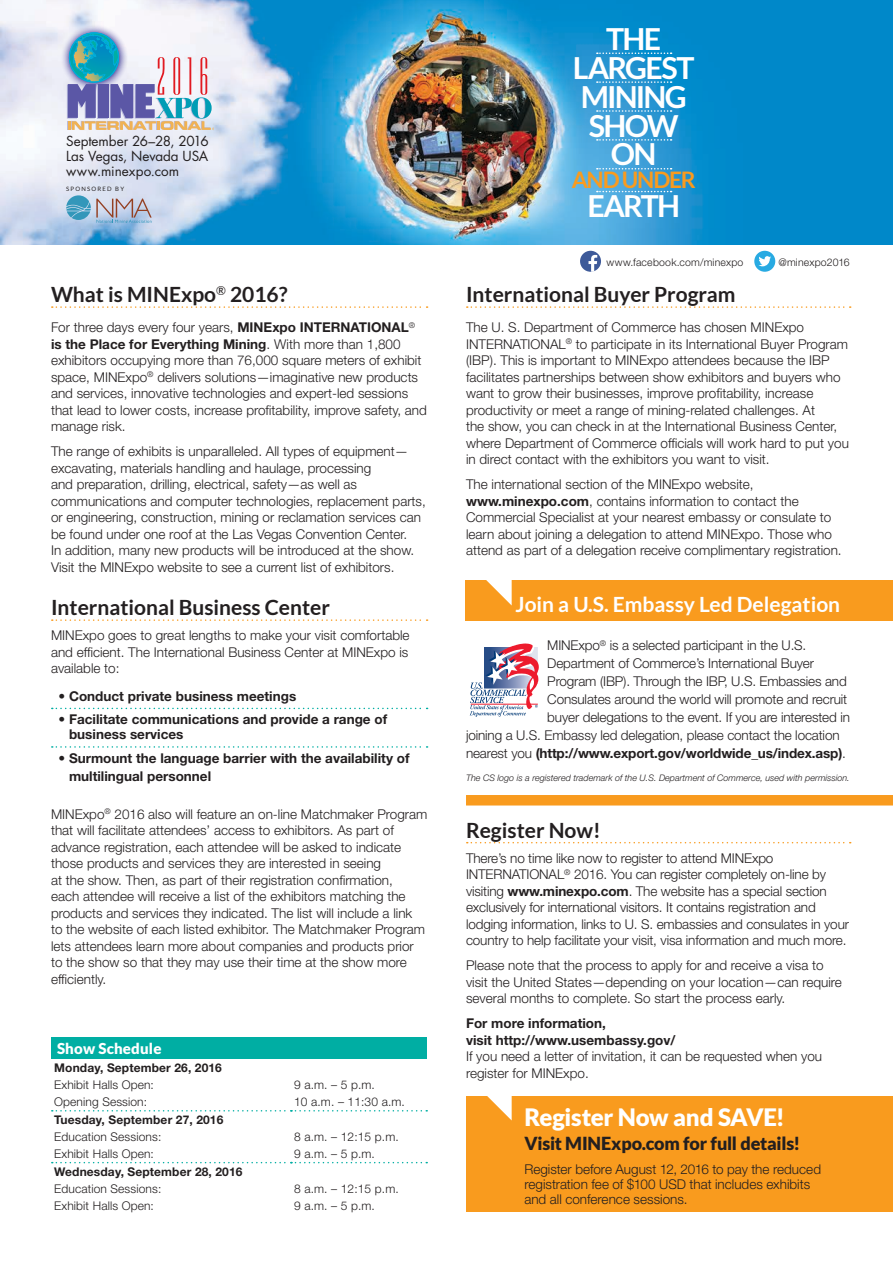
<style>
.page{position:relative;width:893px;height:1263px;background:#fff}
.page>*{position:absolute;margin:0;border:0;box-sizing:border-box;transform-origin:0 0}
.t1{font:700 30.45px/28.8px "Lato";letter-spacing:-.06em;color:#fff;text-align:center}
.t2{font:900 24px "Lato";letter-spacing:-.015em;color:#fff}
.t3{font:700 22.8px "Lato";letter-spacing:-.05em;color:#f99b1e}
.t4{font:700 21px "Lato";color:#231f20}
.t5{font:700 21px "Lato";color:#fff}
.t6{font:900 18px "Lato";letter-spacing:-.01em;color:#231f20}
.t7{font:900 15px "Lato";letter-spacing:.01em;color:#fff}
.t8{font:300 13.5px/16.5px "Helvetica Neue LT Std";color:#231f20}
.t9{font:700 13.5px/15px "Helvetica Neue LT Std";color:#231f20}
.t10{font:13.5px/15px "Futura Std";letter-spacing:-.005em;color:#231f20;text-align:justify}
.t11{font:300 12px "Helvetica Neue LT Std";letter-spacing:.01em;color:#231f20}
.t12{font:700 12px "Helvetica Neue LT Std";letter-spacing:.01em;color:#231f20}
.t13{font:300 10.5px "Helvetica Neue LT Std";letter-spacing:.02em;color:#231f20}
.t14{font:italic 300 9px "Helvetica Neue LT Std";color:#231f20}
.t15{font:6px "Lato";letter-spacing:.2em;color:#231f20}
.s1{font-weight:700}
.s2{font-weight:300}
</style>
<div class="page">
<div style="left:466px;top:580px;width:427px;height:41px;background:#f99b1e"></div>
<svg style="left:486px;top:580px;width:26px;height:25px"></svg>
<img style="left:0;top:0;width:893px;height:245px">
<svg style="left:60px;top:23px;width:68px;height:69px"></svg>
<svg style="left:67px;top:30px;width:147px;height:100px"></svg>
<svg style="left:66px;top:195px;width:85px;height:28px;background:#a4b9cd"></svg>
<div style="left:51px;top:1038px;width:376px;height:21px;background:#00aea3"></div>
<svg style="left:52px;top:1110px;width:375px;height:1px"></svg>
<svg style="left:52px;top:1162px;width:375px;height:1px"></svg>
<svg style="left:52px;top:306px;width:376px;height:2px"></svg>
<svg style="left:52px;top:619px;width:376px;height:2px"></svg>
<svg style="left:52px;top:708px;width:376px;height:1px"></svg>
<svg style="left:52px;top:746px;width:376px;height:2px"></svg>
<svg style="left:467px;top:306px;width:384px;height:2px"></svg>
<svg style="left:467px;top:842px;width:384px;height:1px"></svg>
<div style="left:466px;top:1097px;width:427px;height:115px;background:#f99b1e"></div>
<svg style="left:481px;top:1096px;width:31px;height:24px"></svg>
<div style="left:580px;top:251px;width:21px;height:21px;background:#3e5a99;border-radius:50%"></div>
<svg style="left:588px;top:255px;width:9px;height:17px"></svg>
<div style="left:754px;top:251px;width:21px;height:21px;background:#28aae2;border-radius:50%"></div>
<svg style="left:758px;top:256px;width:13px;height:10px"></svg>
<svg style="left:470px;top:643px;width:69px;height:74px"></svg>
<div style="left:466px;top:795px;width:427px;height:10px;background:#f99b1e"></div>
<svg style="left:597px;top:52px;width:75px;height:2px"></svg>
<svg style="left:597px;top:81px;width:75px;height:2px"></svg>
<svg style="left:597px;top:110px;width:75px;height:2px"></svg>
<svg style="left:597px;top:139px;width:75px;height:2px"></svg>
<svg style="left:597px;top:168px;width:75px;height:1px"></svg>
<svg style="left:597px;top:191px;width:75px;height:1px"></svg>
<p class="t10" style="left:66px;top:134px;width:144px">September 26–28, 2016<br>Las Vegas, Nevada USA www.minexpo.com</p>
<p class="t15" style="left:66px;top:185px;width:60px">SPONSORED BY</p>
<h3 class="t4" style="left:51px;top:282px;width:238px">What is MINExpo<sup>®</sup> 2016?</h3>
<p class="t8" style="left:51px;top:319px;width:377px">For three days every four years, <span class="s1">MINExpo INTERNATIONAL</span><sup>® </sup><span class="s1">is the Place for Everything Mining</span>. With more than 1,800 exhibitors occupying more than 76,000 square meters of exhibit space, MINExpo<sup>®</sup> delivers solutions—imaginative new products and services, innovative technologies and expert-led sessions that lead to lower costs, increase profitability, improve safety, and manage risk.</p>
<p class="t8" style="left:51px;top:443px;width:376px">The range of exhibits is unparalleled. All types of equipment— excavating, materials handling and haulage, processing<br>and preparation, drilling, electrical, safety—as well as communications and computer technologies, replacement parts, or engineering, construction, mining or reclamation services can be found under one roof at the Las Vegas Convention Center.<br>In addition, many new products will be introduced at the show.<br>Visit the MINExpo website to see a current list of exhibitors.</p>
<h3 class="t4" style="left:51px;top:595px;width:280px">International Business Center</h3>
<p class="t8" style="left:51px;top:627px;width:360px;text-align:justify">MINExpo goes to great lengths to make your visit comfortable and efficient. The International Business Center at MINExpo is available to:</p>
<p class="t9" style="left:59px;top:688px;width:239px">• Conduct private business meetings</p>
<p class="t9" style="left:69px;top:712px;width:320px;text-indent:-11px">• Facilitate communications and provide a range of business services</p>
<p class="t9" style="left:69px;top:749px;width:342px;line-height:18px;text-indent:-11px">• Surmount the language barrier with the availability of multilingual personnel</p>
<p class="t8" style="left:51px;top:805px;width:378px">MINExpo<sup>®</sup> 2016 also will feature an on-line Matchmaker Program that will facilitate attendees’ access to exhibitors. As part of advance registration, each attendee will be asked to indicate those products and services they are interested in seeing<br>at the show. Then, as part of their registration confirmation,<br>each attendee will receive a list of the exhibitors matching the products and services they indicated. The list will include a link<br>to the website of each listed exhibitor. The Matchmaker Program lets attendees learn more about companies and products prior to the show so that they may use their time at the show more efficiently.</p>
<p class="t7" style="left:57px;top:1040px;width:106px">Show Schedule</p>
<p class="t12" style="left:54px;top:1060px;width:169px">Monday, September 26, 2016</p>
<p class="t11" style="left:54px;top:1077px;width:101px">Exhibit Halls Open:</p>
<p class="t11" style="left:294px;top:1077px;width:82px">9 a.m. – 5 p.m.</p>
<p class="t11" style="left:54px;top:1095px;width:94px">Opening Session:</p>
<p class="t11" style="left:294px;top:1095px;width:112px">10 a.m. – 11:30 a.m.</p>
<p class="t12" style="left:54px;top:1112px;width:171px">Tuesday, September 27, 2016</p>
<p class="t11" style="left:54px;top:1129px;width:109px">Education Sessions:</p>
<p class="t11" style="left:294px;top:1129px;width:106px">8 a.m. – 12:15 p.m.</p>
<p class="t11" style="left:54px;top:1147px;width:101px">Exhibit Halls Open:</p>
<p class="t11" style="left:294px;top:1147px;width:82px">9 a.m. – 5 p.m.</p>
<p class="t12" style="left:54px;top:1164px;width:190px">Wednesday, September 28, 2016</p>
<p class="t11" style="left:54px;top:1181px;width:109px">Education Sessions:</p>
<p class="t11" style="left:294px;top:1181px;width:106px">8 a.m. – 12:15 p.m.</p>
<p class="t11" style="left:54px;top:1198px;width:101px">Exhibit Halls Open:</p>
<p class="t11" style="left:294px;top:1198px;width:82px">9 a.m. – 5 p.m.</p>
<h1 class="t1" style="left:573px;top:24px;width:123px">THE<br>LARGEST<br>MINING<br>SHOW<br>ON</h1>
<h3 class="t3" style="left:572px;top:167px;width:126px">AND UNDER</h3>
<h1 class="t1" style="left:587px;top:191px;width:94px">EARTH</h1>
<p class="t13" style="left:606px;top:256px;width:138px">www.facebook.com/minexpo</p>
<p class="t13" style="left:778px;top:256px;width:73px">@minexpo2016</p>
<h3 class="t4" style="left:466px;top:282px;width:271px">International Buyer Program</h3>
<p class="t8" style="left:466px;top:319px;width:384px">The U. S. Department of Commerce has chosen MINExpo INTERNATIONAL<sup>®</sup> to participate in its International Buyer Program (IBP). This is important to MINExpo attendees because the IBP facilitates partnerships between show exhibitors and buyers who want to grow their businesses, improve profitability, increase productivity or meet a range of mining-related challenges. At<br>the show, you can check in at the International Business Center, where Department of Commerce officials will work hard to put you in direct contact with the exhibitors you want to visit.</p>
<p class="t8" style="left:466px;top:476px;width:377px">The international section of the MINExpo website, <span class="s1">www.minexpo.com</span>, contains information to contact the Commercial Specialist at your nearest embassy or consulate to learn about joining a delegation to attend MINExpo. Those who attend as part of a delegation receive complimentary registration.</p>
<h3 class="t5" style="left:515px;top:592px;width:326px">Join a U.S. Embassy Led Delegation</h3>
<p class="t8" style="left:547px;top:637px;width:261px">MINExpo<sup>®</sup> is a selected participant in the U.S.</p>
<p class="t8" style="left:547px;top:655px;width:268px">Department of Commerce’s International Buyer</p>
<p class="t8" style="left:547px;top:673px;width:301px">Program (IBP). Through the IBP, U.S. Embassies and</p>
<p class="t8" style="left:547px;top:691px;width:301px">Consulates around the world will promote and recruit</p>
<p class="t8" style="left:547px;top:709px;width:304px">buyer delegations to the event. If you are interested in</p>
<p class="t8" style="left:466px;top:727px;width:375px">joining a U.S. Embassy led delegation, please contact the location</p>
<p class="t9" style="left:466px;top:746px;width:381px"><span class="s2">nearest you</span> (http://www.export.gov/worldwide_us/index.asp)<span class="s2">.</span></p>
<p class="t14" style="left:466px;top:772px;width:385px">The CS logo is a registered trademark of the U.S. Department of Commerce, used with permission.</p>
<h3 class="t4" style="left:466px;top:818px;width:136px">Register Now!</h3>
<p class="t8" style="left:466px;top:849px;width:385px">There’s no time like now to register to attend MINExpo INTERNATIONAL<sup>®</sup> 2016. You can register completely on-line by visiting <span class="s1">www.minexpo.com</span>. The website has a special section exclusively for international visitors. It contains registration and lodging information, links to U. S. embassies and consulates in your country to help facilitate your visit, visa information and much more.</p>
<p class="t8" style="left:466px;top:957px;width:377px">Please note that the process to apply for and receive a visa to visit the United States—depending on your location—can require several months to complete. So start the process early.</p>
<p class="t9" style="left:466px;top:1015px;width:211px;line-height:16.5px">For more information,<br>visit http://www.usembassy.gov/</p>
<p class="t8" style="left:466px;top:1048px;width:358px">If you need a letter of invitation, it can be requested when you register for MINExpo.</p>
<h2 class="t2" style="left:524px;top:1103px;width:262px">Register Now and SAVE!</h2>
<h3 class="t6" style="left:524px;top:1133px;width:278px">Visit MINExpo.com for full details!</h3>
<p class="t8" style="left:524px;top:1161px;width:298px;line-height:15px">Register before August 12, 2016 to pay the reduced registration fee of $100 USD that includes exhibits and all conference sessions.</p>
</div>
